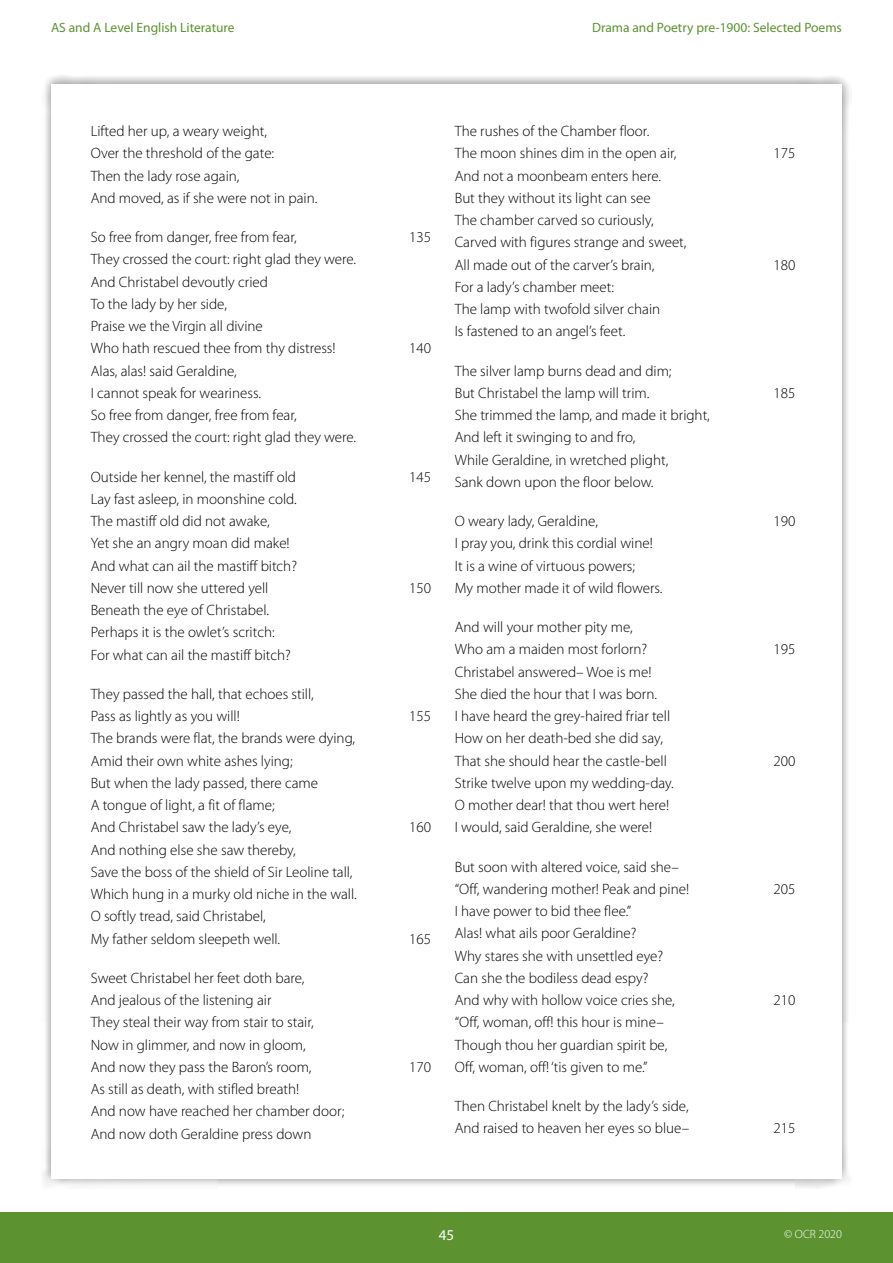
<style>
.page{position:relative;width:893px;height:1263px;background:#fff}
.page>*{position:absolute;margin:0;border:0;box-sizing:border-box;transform-origin:0 0}
.Body{font:300 15px "Myriad Pro";color:#000}
.Body_last_paragraph{font:300 15px "Myriad Pro";color:#000}
.t1{font:15px "Myriad Pro";color:#fff}
.t2{font:13.5px "Myriad Pro";color:#5c9330}
.t3{font:300 12px "Myriad Pro";color:#fff}
</style>
<div class="page">
<div style="left:0;top:1212px;width:893px;height:51px;background:#5c9330"></div>
<div style="left:41px;top:74px;width:810px;height:1115px;background:#000;opacity:.5"></div>
<div style="left:51px;top:84px;width:791px;height:1095px;background:#fff"></div>
<p class="t2" style="left:51px;top:19px;width:185px">AS and A Level English Literature</p>
<p class="t2" style="left:592px;top:19px;width:251px">Drama and Poetry pre-1900: Selected Poems</p>
<h3 class="Body" style="left:91px;top:123px;width:178px">Lifted her up, a weary weight,</h3>
<h3 class="Body" style="left:91px;top:145px;width:185px">Over the threshold of the gate:</h3>
<h3 class="Body" style="left:91px;top:167px;width:150px">Then the lady rose again,</h3>
<p class="Body_last_paragraph" style="left:91px;top:189px;width:228px">And moved, as if she were not in pain.</p>
<h3 class="Body" style="left:91px;top:229px;width:208px">So free from danger, free from fear,</h3>
<h3 class="Body" style="left:409px;top:229px;width:23px">135</h3>
<h3 class="Body" style="left:91px;top:251px;width:267px">They crossed the court: right glad they were.</h3>
<h3 class="Body" style="left:91px;top:273px;width:179px">And Christabel devoutly cried</h3>
<h3 class="Body" style="left:91px;top:296px;width:138px">To the lady by her side,</h3>
<h3 class="Body" style="left:91px;top:318px;width:174px">Praise we the Virgin all divine</h3>
<h3 class="Body" style="left:91px;top:340px;width:246px">Who hath rescued thee from thy distress!</h3>
<h3 class="Body" style="left:409px;top:340px;width:23px">140</h3>
<h3 class="Body" style="left:91px;top:362px;width:148px">Alas, alas! said Geraldine,</h3>
<h3 class="Body" style="left:91px;top:385px;width:172px">I cannot speak for weariness.</h3>
<h3 class="Body" style="left:91px;top:407px;width:208px">So free from danger, free from fear,</h3>
<p class="Body_last_paragraph" style="left:91px;top:429px;width:267px">They crossed the court: right glad they were.</p>
<h3 class="Body" style="left:91px;top:468px;width:207px">Outside her kennel, the mastiff old</h3>
<h3 class="Body" style="left:409px;top:468px;width:23px">145</h3>
<h3 class="Body" style="left:91px;top:491px;width:208px">Lay fast asleep, in moonshine cold.</h3>
<h3 class="Body" style="left:91px;top:513px;width:181px">The mastiff old did not awake,</h3>
<h3 class="Body" style="left:91px;top:535px;width:201px">Yet she an angry moan did make!</h3>
<h3 class="Body" style="left:91px;top:557px;width:208px">And what can ail the mastiff bitch?</h3>
<h3 class="Body" style="left:91px;top:580px;width:179px">Never till now she uttered yell</h3>
<h3 class="Body" style="left:409px;top:580px;width:23px">150</h3>
<h3 class="Body" style="left:91px;top:602px;width:180px">Beneath the eye of Christabel.</h3>
<h3 class="Body" style="left:91px;top:624px;width:185px">Perhaps it is the owlet’s scritch:</h3>
<p class="Body_last_paragraph" style="left:91px;top:646px;width:202px">For what can ail the mastiff bitch?</p>
<h3 class="Body" style="left:91px;top:686px;width:225px">They passed the hall, that echoes still,</h3>
<h3 class="Body" style="left:91px;top:708px;width:151px">Pass as lightly as you will!</h3>
<h3 class="Body" style="left:409px;top:708px;width:23px">155</h3>
<h3 class="Body" style="left:91px;top:730px;width:266px">The brands were flat, the brands were dying,</h3>
<h3 class="Body" style="left:91px;top:752px;width:203px">Amid their own white ashes lying;</h3>
<h3 class="Body" style="left:91px;top:775px;width:229px">But when the lady passed, there came</h3>
<h3 class="Body" style="left:91px;top:797px;width:185px">A tongue of light, a fit of flame;</h3>
<h3 class="Body" style="left:91px;top:819px;width:202px">And Christabel saw the lady’s eye,</h3>
<h3 class="Body" style="left:409px;top:819px;width:23px">160</h3>
<h3 class="Body" style="left:91px;top:841px;width:207px">And nothing else she saw thereby,</h3>
<h3 class="Body" style="left:91px;top:864px;width:263px">Save the boss of the shield of Sir Leoline tall,</h3>
<h3 class="Body" style="left:91px;top:886px;width:268px">Which hung in a murky old niche in the wall.</h3>
<h3 class="Body" style="left:91px;top:908px;width:177px">O softly tread, said Christabel,</h3>
<p class="Body_last_paragraph" style="left:91px;top:930px;width:191px">My father seldom sleepeth well.</p>
<p class="Body_last_paragraph" style="left:409px;top:930px;width:23px">165</p>
<h3 class="Body" style="left:91px;top:970px;width:215px">Sweet Christabel her feet doth bare,</h3>
<h3 class="Body" style="left:91px;top:992px;width:182px">And jealous of the listening air</h3>
<h3 class="Body" style="left:91px;top:1014px;width:225px">They steal their way from stair to stair,</h3>
<h3 class="Body" style="left:91px;top:1036px;width:217px">Now in glimmer, and now in gloom,</h3>
<h3 class="Body" style="left:91px;top:1059px;width:222px">And now they pass the Baron’s room,</h3>
<h3 class="Body" style="left:409px;top:1059px;width:23px">170</h3>
<h3 class="Body" style="left:91px;top:1081px;width:210px">As still as death, with stifled breath!</h3>
<h3 class="Body" style="left:91px;top:1103px;width:255px">And now have reached her chamber door;</h3>
<h3 class="Body" style="left:91px;top:1125px;width:222px">And now doth Geraldine press down</h3>
<h3 class="Body" style="left:455px;top:123px;width:196px">The rushes of the Chamber floor.</h3>
<h3 class="Body" style="left:455px;top:145px;width:223px">The moon shines dim in the open air,</h3>
<h3 class="Body" style="left:773px;top:145px;width:23px">175</h3>
<h3 class="Body" style="left:455px;top:167px;width:208px">And not a moonbeam enters here.</h3>
<h3 class="Body" style="left:455px;top:189px;width:197px">But they without its light can see</h3>
<h3 class="Body" style="left:455px;top:212px;width:200px">The chamber carved so curiously,</h3>
<h3 class="Body" style="left:455px;top:234px;width:233px">Carved with figures strange and sweet,</h3>
<h3 class="Body" style="left:455px;top:256px;width:201px">All made out of the carver’s brain,</h3>
<h3 class="Body" style="left:773px;top:256px;width:23px">180</h3>
<h3 class="Body" style="left:455px;top:278px;width:161px">For a lady’s chamber meet:</h3>
<h3 class="Body" style="left:455px;top:301px;width:207px">The lamp with twofold silver chain</h3>
<p class="Body_last_paragraph" style="left:455px;top:323px;width:172px">Is fastened to an angel’s feet.</p>
<h3 class="Body" style="left:455px;top:362px;width:218px">The silver lamp burns dead and dim;</h3>
<h3 class="Body" style="left:455px;top:385px;width:196px">But Christabel the lamp will trim.</h3>
<h3 class="Body" style="left:773px;top:385px;width:23px">185</h3>
<h3 class="Body" style="left:455px;top:407px;width:257px">She trimmed the lamp, and made it bright,</h3>
<h3 class="Body" style="left:455px;top:429px;width:182px">And left it swinging to and fro,</h3>
<h3 class="Body" style="left:455px;top:451px;width:215px">While Geraldine, in wretched plight,</h3>
<p class="Body_last_paragraph" style="left:455px;top:474px;width:200px">Sank down upon the floor below.</p>
<h3 class="Body" style="left:455px;top:513px;width:145px">O weary lady, Geraldine,</h3>
<h3 class="Body" style="left:773px;top:513px;width:23px">190</h3>
<h3 class="Body" style="left:455px;top:535px;width:200px">I pray you, drink this cordial wine!</h3>
<h3 class="Body" style="left:455px;top:557px;width:182px">It is a wine of virtuous powers;</h3>
<p class="Body_last_paragraph" style="left:455px;top:580px;width:209px">My mother made it of wild flowers.</p>
<h3 class="Body" style="left:455px;top:619px;width:180px">And will your mother pity me,</h3>
<h3 class="Body" style="left:455px;top:641px;width:194px">Who am a maiden most forlorn?</h3>
<h3 class="Body" style="left:773px;top:641px;width:23px">195</h3>
<h3 class="Body" style="left:455px;top:663px;width:198px">Christabel answered– Woe is me!</h3>
<h3 class="Body" style="left:455px;top:686px;width:204px">She died the hour that I was born.</h3>
<h3 class="Body" style="left:455px;top:708px;width:217px">I have heard the grey-haired friar tell</h3>
<h3 class="Body" style="left:455px;top:730px;width:210px">How on her death-bed she did say,</h3>
<h3 class="Body" style="left:455px;top:752px;width:214px">That she should hear the castle-bell</h3>
<h3 class="Body" style="left:773px;top:752px;width:23px">200</h3>
<h3 class="Body" style="left:455px;top:775px;width:221px">Strike twelve upon my wedding-day.</h3>
<h3 class="Body" style="left:455px;top:797px;width:216px">O mother dear! that thou wert here!</h3>
<p class="Body_last_paragraph" style="left:455px;top:819px;width:199px">I would, said Geraldine, she were!</p>
<h3 class="Body" style="left:455px;top:858px;width:226px">But soon with altered voice, said she–</h3>
<h3 class="Body" style="left:455px;top:881px;width:236px">“Off, wandering mother! Peak and pine!</h3>
<h3 class="Body" style="left:773px;top:881px;width:23px">205</h3>
<h3 class="Body" style="left:455px;top:903px;width:178px">I have power to bid thee flee.”</h3>
<h3 class="Body" style="left:455px;top:925px;width:183px">Alas! what ails poor Geraldine?</h3>
<h3 class="Body" style="left:455px;top:947px;width:210px">Why stares she with unsettled eye?</h3>
<h3 class="Body" style="left:455px;top:970px;width:195px">Can she the bodiless dead espy?</h3>
<h3 class="Body" style="left:455px;top:992px;width:222px">And why with hollow voice cries she,</h3>
<h3 class="Body" style="left:773px;top:992px;width:23px">210</h3>
<h3 class="Body" style="left:455px;top:1014px;width:211px">“Off, woman, off! this hour is mine–</h3>
<h3 class="Body" style="left:455px;top:1036px;width:214px">Though thou her guardian spirit be,</h3>
<p class="Body_last_paragraph" style="left:455px;top:1059px;width:194px">Off, woman, off! ‘tis given to me.”</p>
<h3 class="Body" style="left:455px;top:1098px;width:235px">Then Christabel knelt by the lady’s side,</h3>
<h3 class="Body" style="left:455px;top:1120px;width:236px">And raised to heaven her eyes so blue–</h3>
<h3 class="Body" style="left:773px;top:1120px;width:23px">215</h3>
<p class="t1" style="left:439px;top:1226px;width:17px">45</p>
<p class="t3" style="left:784px;top:1228px;width:59px">© OCR 2020</p>
</div>
